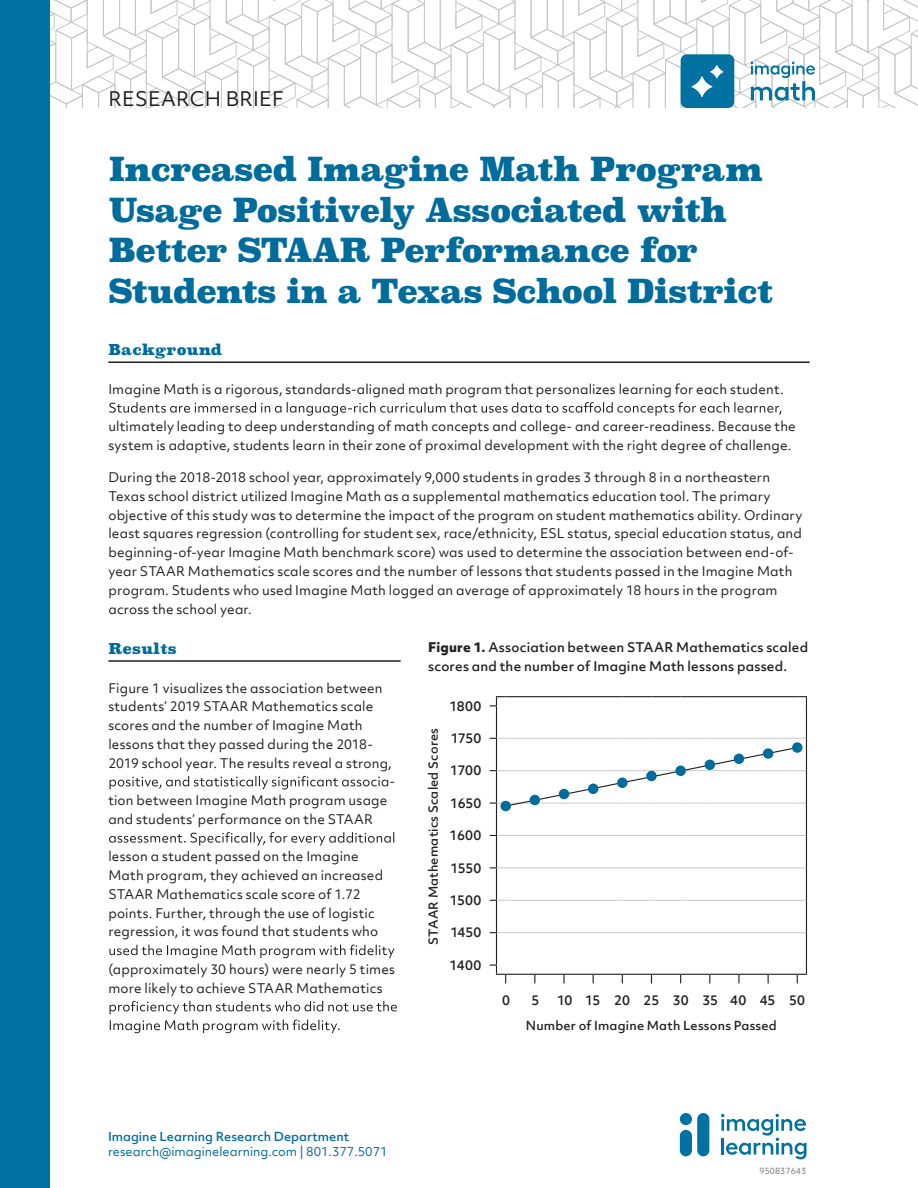
<style>
.page{position:relative;width:918px;height:1188px;background:#fff}
.page>*{position:absolute;margin:0;border:0;box-sizing:border-box;transform-origin:0 0}
.t1{font:33px/40.5px "Superclarendon Bl";letter-spacing:-.035em;color:#006c9c}
.t2{font:19.35px "Objektiv Mk 2";letter-spacing:.01em;color:#231f20}
.t3{font:15px "Superclarendon Bl";color:#006c9c}
.t4{font:12.75px/18.8px "Objektiv Mk 2";letter-spacing:.015em;color:#231f20}
.t5{font:500 12.75px/18.8px "Objektiv Mk 2";letter-spacing:.015em;color:#231f20}
.t6{font:500 12px "Objektiv Mk 2";letter-spacing:.015em;color:#231f20}
.t7{font:12px "Objektiv Mk 2";color:#006c9c}
.t8{font:500 12px "Objektiv Mk 2";color:#006c9c}
.t9{font:8.25px "Objektiv Mk 2";letter-spacing:.01em;color:#757679}
.s1{font-weight:800}
</style>
<div class="page">
<div style="left:0;top:0;width:50px;height:1188px;background:#0071a0"></div>
<hr style="left:108px;top:361px;width:702px;height:2px;background:#231f20">
<svg style="left:109px;top:402px;width:672px;height:14px"></svg>
<hr style="left:108px;top:660px;width:293px;height:2px;background:#231f20">
<svg style="left:110px;top:776px;width:278px;height:13px"></svg>
<svg style="left:109px;top:832px;width:285px;height:14px"></svg>
<svg style="left:109px;top:945px;width:285px;height:13px"></svg>
<svg style="left:110px;top:1001px;width:287px;height:13px"></svg>
<svg style="left:110px;top:1020px;width:230px;height:13px"></svg>
<hr style="left:651px;top:696px;width:30px;height:1px;background:#231f20">
<svg style="left:681px;top:696px;width:126px;height:10px"></svg>
<svg style="left:490px;top:696px;width:161px;height:10px"></svg>
<hr style="left:496px;top:739px;width:1px;height:31px;background:#231f20">
<hr style="left:806px;top:738px;width:1px;height:33px;background:#231f20">
<hr style="left:806px;top:771px;width:1px;height:32px;background:#231f20">
<hr style="left:496px;top:804px;width:1px;height:31px;background:#231f20">
<hr style="left:806px;top:803px;width:1px;height:32px;background:#231f20">
<hr style="left:496px;top:836px;width:1px;height:31px;background:#231f20">
<hr style="left:806px;top:835px;width:1px;height:33px;background:#231f20">
<hr style="left:496px;top:868px;width:1px;height:32px;background:#231f20">
<hr style="left:806px;top:868px;width:1px;height:32px;background:#231f20">
<hr style="left:496px;top:901px;width:1px;height:31px;background:#231f20">
<hr style="left:806px;top:900px;width:1px;height:33px;background:#231f20">
<hr style="left:496px;top:933px;width:1px;height:32px;background:#231f20">
<hr style="left:806px;top:933px;width:1px;height:32px;background:#231f20">
<svg style="left:490px;top:835px;width:161px;height:1px"></svg>
<hr style="left:651px;top:835px;width:30px;height:1px;background:#c7c8ca">
<svg style="left:681px;top:835px;width:125px;height:1px"></svg>
<svg style="left:490px;top:867px;width:161px;height:1px"></svg>
<hr style="left:651px;top:867px;width:30px;height:1px;background:#c7c8ca">
<svg style="left:681px;top:867px;width:125px;height:1px"></svg>
<svg style="left:490px;top:900px;width:161px;height:1px"></svg>
<hr style="left:651px;top:900px;width:30px;height:1px;background:#c7c8ca">
<svg style="left:681px;top:900px;width:125px;height:1px"></svg>
<svg style="left:490px;top:932px;width:161px;height:1px"></svg>
<hr style="left:651px;top:932px;width:30px;height:1px;background:#c7c8ca">
<svg style="left:681px;top:932px;width:125px;height:1px"></svg>
<hr style="left:496px;top:706px;width:1px;height:32px;background:#231f20">
<hr style="left:806px;top:706px;width:1px;height:32px;background:#231f20">
<svg style="left:490px;top:738px;width:161px;height:1px"></svg>
<hr style="left:651px;top:738px;width:30px;height:1px;background:#c7c8ca">
<svg style="left:681px;top:738px;width:125px;height:1px"></svg>
<svg style="left:490px;top:965px;width:162px;height:18px"></svg>
<hr style="left:651px;top:974px;width:30px;height:1px;background:#231f20">
<svg style="left:680px;top:965px;width:127px;height:18px"></svg>
<svg style="left:490px;top:746px;width:316px;height:61px"></svg>
<div style="left:500px;top:801px;width:11px;height:10px;background:#006c9c;border-radius:50%"></div>
<div style="left:617px;top:778px;width:11px;height:10px;background:#006c9c;border-radius:50%"></div>
<div style="left:530px;top:795px;width:10px;height:10px;background:#006c9c;border-radius:50%"></div>
<div style="left:646px;top:771px;width:11px;height:10px;background:#006c9c;border-radius:50%"></div>
<div style="left:734px;top:754px;width:10px;height:10px;background:#006c9c;border-radius:50%"></div>
<div style="left:588px;top:784px;width:10px;height:10px;background:#006c9c;border-radius:50%"></div>
<div style="left:705px;top:760px;width:10px;height:10px;background:#006c9c;border-radius:50%"></div>
<div style="left:792px;top:742px;width:11px;height:11px;background:#006c9c;border-radius:50%"></div>
<div style="left:559px;top:789px;width:10px;height:10px;background:#006c9c;border-radius:50%"></div>
<div style="left:675px;top:766px;width:11px;height:10px;background:#006c9c;border-radius:50%"></div>
<div style="left:763px;top:748px;width:10px;height:11px;background:#006c9c;border-radius:50%"></div>
<svg style="left:50px;top:0;width:868px;height:108px"></svg>
<svg style="left:721px;top:1114px;width:85px;height:45px"></svg>
<div style="left:697px;top:1113px;width:12px;height:43px;background:#0071a0;border-radius:6px"></div>
<div style="left:680px;top:1130px;width:12px;height:26px;background:#0071a0;border-radius:6px"></div>
<div style="left:680px;top:1113px;width:12px;height:12px;background:#0071a0;border-radius:50%"></div>
<h2 class="t2" style="left:109px;top:85px;width:177px">RESEARCH BRIEF</h2>
<h1 class="t1" style="left:108px;top:149px;width:666px">Increased Imagine Math Program<br>Usage Positively Associated with<br>Better STAAR Performance for<br>Students in a Texas School District</h1>
<p class="t3" style="left:108px;top:340px;width:115px">Background</p>
<p class="t4" style="left:108px;top:379px;width:677px">Imagine Math is a rigorous, standards-aligned math program that personalizes learning for each student.</p>
<p class="t4" style="left:108px;top:417px;width:689px">ultimately leading to deep understanding of math concepts and college- and career-readiness. Because the system is adaptive, students learn in their zone of proximal development with the right degree of challenge.</p>
<p class="t4" style="left:108px;top:468px;width:696px">During the 2018-2018 school year, approximately 9,000 students in grades 3 through 8 in a northeastern Texas school district utilized Imagine Math as a supplemental mathematics education tool. The primary objective of this study was to determine the impact of the program on student mathematics ability. Ordinary least squares regression (controlling for student sex, race/ethnicity, ESL status, special education status, and beginning-of-year Imagine Math benchmark score) was used to determine the association between end-of&shy;year STAAR Mathematics scale scores and the number of lessons that students passed in the Imagine Math program. Students who used Imagine Math logged an average of approximately 18 hours in the program across the school year.</p>
<p class="t3" style="left:108px;top:639px;width:70px">Results</p>
<p class="t4" style="left:108px;top:678px;width:276px">Figure 1 visualizes the association between</p>
<p class="t4" style="left:108px;top:697px;width:267px">students’ 2019 STAAR Mathematics scale</p>
<p class="t4" style="left:108px;top:716px;width:256px">scores and the number of Imagine Math</p>
<p class="t4" style="left:108px;top:735px;width:266px">lessons that they passed during the 2018-</p>
<p class="t4" style="left:108px;top:753px;width:285px">2019 school year. The results reveal a strong,</p>
<p class="t4" style="left:389px;top:772px;width:7px">-</p>
<p class="t4" style="left:108px;top:791px;width:281px">tion between Imagine Math program usage</p>
<p class="t4" style="left:108px;top:810px;width:266px">and students’ performance on the STAAR</p>
<p class="t4" style="left:108px;top:847px;width:276px">lesson a student passed on the Imagine Math program, they achieved an increased STAAR Mathematics scale score of 1.72 points. Further, through the use of logistic regression, it was found that students who</p>
<p class="t4" style="left:108px;top:959px;width:288px">(approximately 30 hours) were nearly 5 times more likely to achieve STAAR Mathematics</p>
<p class="t5" style="left:428px;top:638px;width:382px"><span class="s1">Figure 1.</span> Association between STAAR Mathematics scaled scores and the number of Imagine Math lessons passed.</p>
<p class="t5" style="left:449px;top:696px;width:34px">1800</p>
<p class="t5" style="left:451px;top:729px;width:32px">1750</p>
<p class="t5" style="left:450px;top:761px;width:33px">1700</p>
<p class="t5" style="left:450px;top:793px;width:33px">1650</p>
<p class="t5" style="left:450px;top:826px;width:33px">1600</p>
<p class="t5" style="left:450px;top:858px;width:33px">1550</p>
<p class="t5" style="left:450px;top:891px;width:33px">1500</p>
<p class="t5" style="left:450px;top:923px;width:33px">1450</p>
<p class="t5" style="left:450px;top:955px;width:33px">1400</p>
<p class="t6" style="left:425px;top:945px;width:218px;rotate:-90deg">STAAR Mathematics Scaled Scores</p>
<p class="t5" style="left:502px;top:991px;width:9px">0</p>
<p class="t5" style="left:531px;top:991px;width:9px">5</p>
<p class="t5" style="left:557px;top:991px;width:249px">10 15 20 25 30 35 40 45 50</p>
<p class="t8" style="left:108px;top:1128px;width:243px">Imagine Learning Research Department</p>
<p class="t7" style="left:108px;top:1143px;width:281px">research@imaginelearning.com | 801.377.5071</p>
<p class="t6" style="left:526px;top:1017px;width:253px">Number of Imagine Math Lessons Passed</p>
<p class="t9" style="left:760px;top:1166px;width:48px">950837643</p>
</div>
